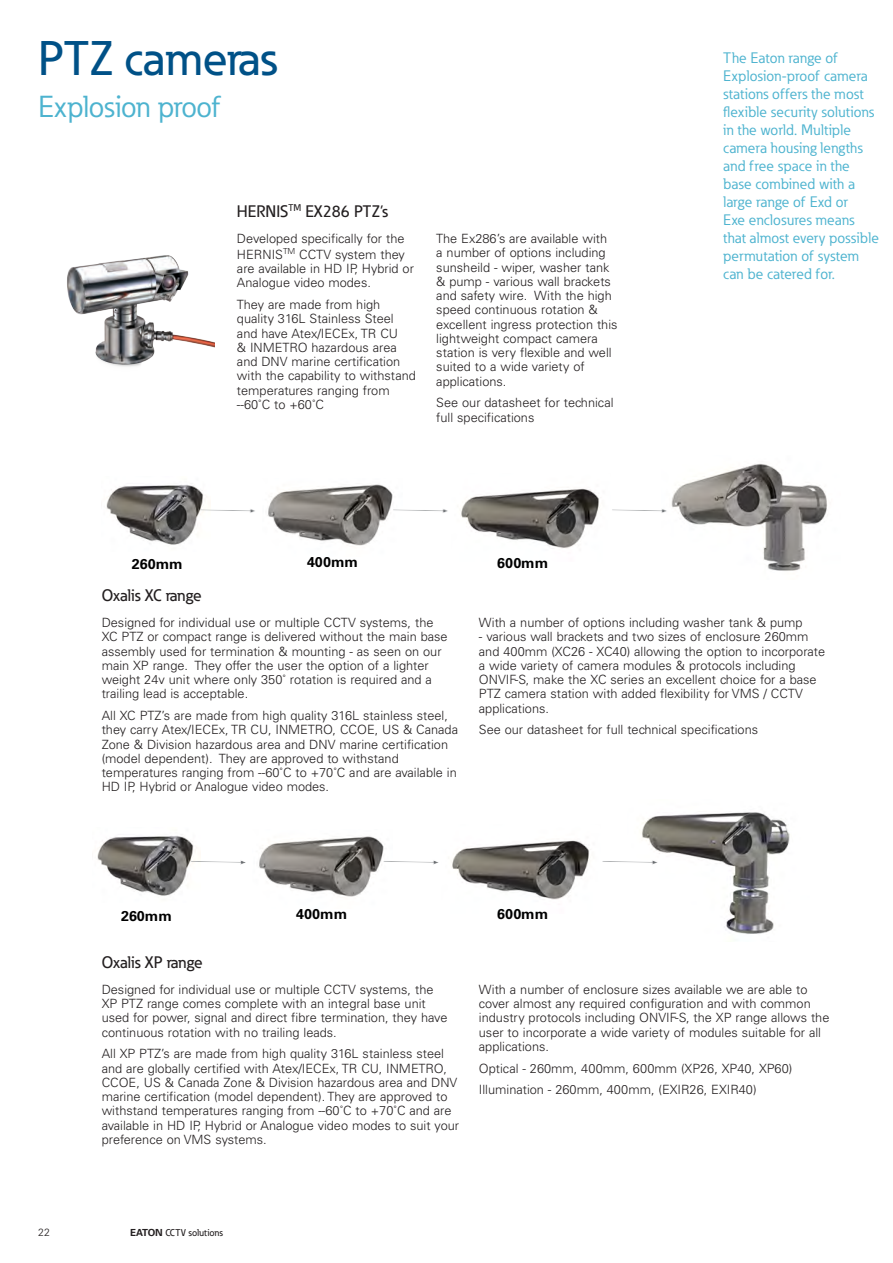
<style>
.page{position:relative;width:893px;height:1263px;background:#fff}
.page>*{position:absolute;margin:0;border:0;box-sizing:border-box;transform-origin:0 0}
._01_Headline___ADJ_S{font:500 48px "Eaton";color:#005187}
._01_Subheadline___AD{font:30px "Eaton";letter-spacing:-.02em;color:#4db3cf}
._01_Overview_-_multi{font:500 16.5px "Eaton";color:#231f20}
.Callout{font:15px/18px "Eaton";letter-spacing:.01em;color:#4db3cf}
._02_Body_Head__9_5_p{font:700 14.25px "Univers LT Std";color:#000}
._02_Body__8_5_pt{font:300 12.75px/14.2px "Univers LT Std";color:#231f20}
._00_Folio_Flush_Left{font:300 10.5px "Univers LT Std";color:#231f20}
._00_Footer_Flush_Lef{font:500 9.75px "Eaton";letter-spacing:.01em;color:#231f20}
.s1{font-family:"Univers LT Std";font-weight:700}
</style>
<div class="page">
<img style="left:67px;top:255px;width:148px;height:112px">
<img style="left:97px;top:836px;width:99px;height:60px">
<img style="left:259px;top:836px;width:125px;height:61px">
<img style="left:671px;top:463px;width:156px;height:108px">
<img style="left:642px;top:812px;width:148px;height:122px">
<img style="left:452px;top:840px;width:137px;height:60px">
<img style="left:187px;top:853px;width:59px;height:18px">
<img style="left:380px;top:853px;width:59px;height:18px">
<img style="left:602px;top:853px;width:66px;height:18px">
<img style="left:106px;top:485px;width:97px;height:60px">
<img style="left:268px;top:484px;width:125px;height:62px">
<img style="left:461px;top:488px;width:138px;height:60px">
<img style="left:197px;top:502px;width:58px;height:18px">
<img style="left:389px;top:502px;width:59px;height:18px">
<img style="left:612px;top:502px;width:66px;height:18px">
<p class="_01_Headline___ADJ_S" style="left:38px;top:29px;width:240px">PTZ cameras</p>
<p class="_01_Subheadline___AD" style="left:38px;top:88px;width:185px">Explosion proof</p>
<p class="_01_Overview_-_multi" style="left:237px;top:201px;width:152px">HERNIS<sup>TM</sup> EX286 PTZ’s</p>
<p class="_02_Body__8_5_pt" style="left:237px;top:231px;width:170px;line-height:15.8px">Developed specifically for the<br>HERNIS<sup>TM</sup> CCTV system they</p>
<p class="_02_Body__8_5_pt" style="left:237px;top:261px;width:178px">are available in HD IP, Hybrid or<br>Analogue video modes.</p>
<p class="_02_Body__8_5_pt" style="left:237px;top:297px;width:181px">They are made from high quality 316L Stainless Steel and have Atex/IECEx, TR CU<br>&amp; INMETRO hazardous area and DNV marine certification with the capability to withstand temperatures ranging from --60˚C to +60˚C</p>
<p class="_02_Body__8_5_pt" style="left:436px;top:231px;width:183px">The Ex286’s are available with<br>a number of options including sunsheild - wiper, washer tank &amp; pump - various wall brackets and safety wire. With the high speed continuous rotation &amp; excellent ingress protection this lightweight compact camera station is very flexible and well suited to a wide variety of applications.</p>
<p class="_02_Body__8_5_pt" style="left:436px;top:396px;width:179px">See our datasheet for technical full specifications</p>
<p class="_02_Body_Head__9_5_p" style="left:132px;top:556px;width:52px">260mm</p>
<p class="_02_Body_Head__9_5_p" style="left:307px;top:554px;width:52px">400mm</p>
<p class="_02_Body_Head__9_5_p" style="left:497px;top:555px;width:52px">600mm</p>
<p class="Callout" style="left:723px;top:49px;width:152px">The Eaton range of<br>Explosion-proof camera stations offers the most flexible security solutions in the world. Multiple camera housing lengths and free space in the base combined with a large range of Exd or</p>
<p class="Callout" style="left:723px;top:211px;width:157px">Exe enclosures means that almost every possible permutation of system can be catered for.</p>
<p class="_01_Overview_-_multi" style="left:102px;top:585px;width:102px">Oxalis XC range</p>
<p class="_02_Body__8_5_pt" style="left:102px;top:615px;width:347px">Designed for individual use or multiple CCTV systems, the XC PTZ or compact range is delivered without the main base assembly used for termination &amp; mounting - as seen on our main XP range. They offer the user the option of a lighter weight 24v unit where only 350˚ rotation is required and a trailing lead is acceptable.</p>
<p class="_02_Body__8_5_pt" style="left:102px;top:708px;width:358px">All XC PTZ’s are made from high quality 316L stainless steel, they carry Atex/IECEx, TR CU, INMETRO, CCOE, US &amp; Canada Zone &amp; Division hazardous area and DNV marine certification (model dependent). They are approved to withstand temperatures ranging from --60˚C to +70˚C and are available in HD IP, Hybrid or Analogue video modes.</p>
<p class="_02_Body__8_5_pt" style="left:479px;top:615px;width:325px">With a number of options including washer tank &amp; pump</p>
<p class="_02_Body__8_5_pt" style="left:479px;top:630px;width:348px">- various wall brackets and two sizes of enclosure 260mm and 400mm (XC26 - XC40) allowing the option to incorporate a wide variety of camera modules &amp; protocols including ONVIF-S, make the XC series an excellent choice for a base PTZ camera station with added flexibility for VMS / CCTV applications.</p>
<p class="_02_Body__8_5_pt" style="left:479px;top:723px;width:281px">See our datasheet for full technical specifications</p>
<p class="_02_Body_Head__9_5_p" style="left:121px;top:907px;width:52px">260mm</p>
<p class="_02_Body_Head__9_5_p" style="left:296px;top:905px;width:52px">400mm</p>
<p class="_02_Body_Head__9_5_p" style="left:497px;top:905px;width:52px">600mm</p>
<p class="_01_Overview_-_multi" style="left:102px;top:952px;width:103px">Oxalis XP range</p>
<p class="_02_Body__8_5_pt" style="left:102px;top:982px;width:347px">Designed for individual use or multiple CCTV systems, the XP PTZ range comes complete with an integral base unit used for power, signal and direct fibre termination, they have continuous rotation with no trailing leads.</p>
<p class="_02_Body__8_5_pt" style="left:102px;top:1047px;width:359px">All XP PTZ’s are made from high quality 316L stainless steel and are globally certified with Atex/IECEx, TR CU, INMETRO, CCOE, US &amp; Canada Zone &amp; Division hazardous area and DNV marine certification (model dependent). They are approved to withstand temperatures ranging from --60˚C to +70˚C and are available in HD IP, Hybrid or Analogue video modes to suit your preference on VMS systems.</p>
<p class="_02_Body__8_5_pt" style="left:479px;top:982px;width:352px">With a number of enclosure sizes available we are able to cover almost any required configuration and with common industry protocols including ONVIF-S, the XP range allows the user to incorporate a wide variety of modules suitable for all applications.</p>
<p class="_02_Body__8_5_pt" style="left:479px;top:1061px;width:315px">Optical - 260mm, 400mm, 600mm (XP26, XP40, XP60)</p>
<p class="_02_Body__8_5_pt" style="left:479px;top:1083px;width:279px">Illumination - 260mm, 400mm, (EXIR26, EXIR40)</p>
<p class="_00_Folio_Flush_Left" style="left:38px;top:1226px;width:13px">22</p>
<p class="_00_Footer_Flush_Lef" style="left:130px;top:1226px;width:94px"><span class="s1">EATON</span> CCTV solutions</p>
</div>
